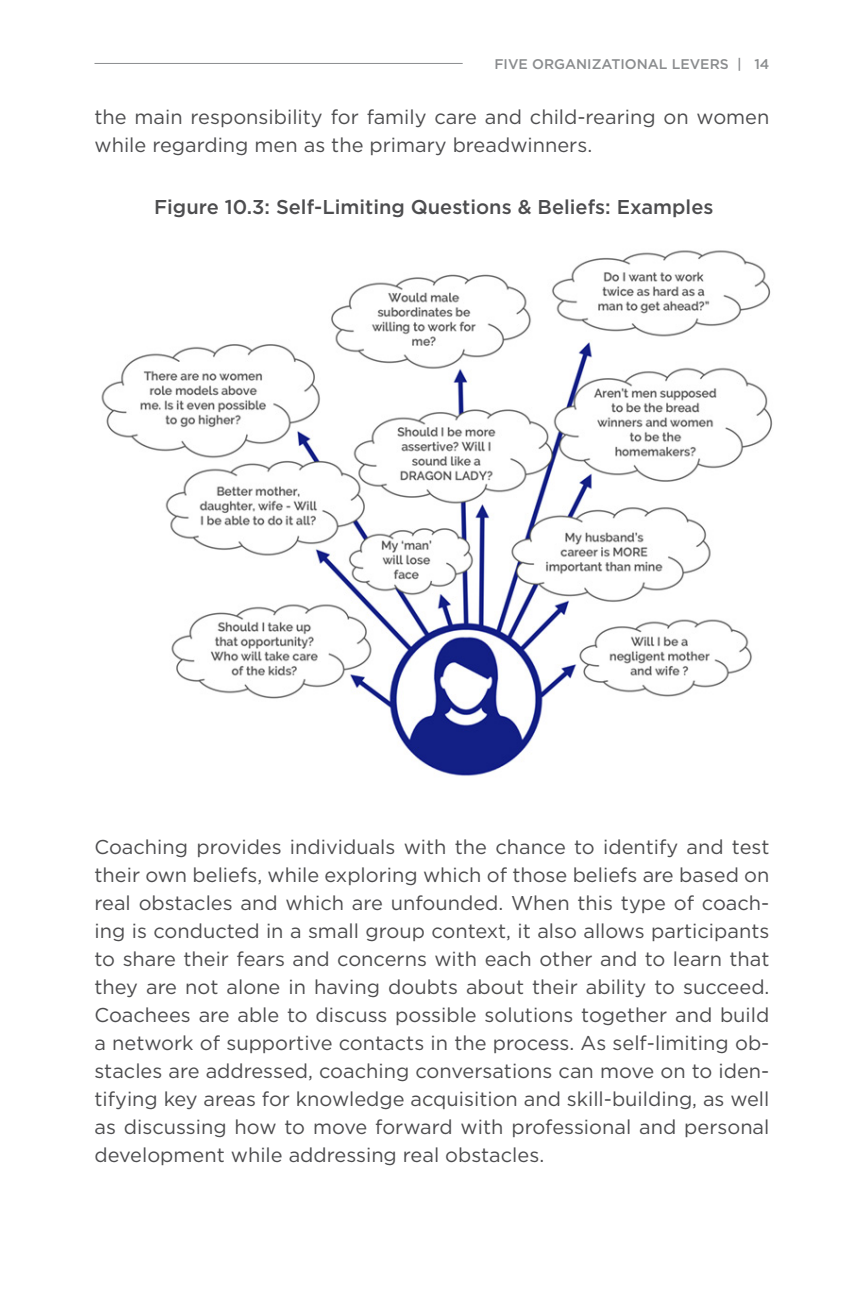
<style>
.page{position:relative;width:864px;height:1296px;background:#fff}
.page>*{position:absolute;margin:0;border:0;box-sizing:border-box;transform-origin:0 0}
.t1{font:20px/28px "Gotham";color:#4d4d4f}
.t2{font:500 20px "Gotham";color:#4d4d4f}
.t3{font:500 14px "Gotham";color:#8a8c8e}
</style>
<div class="page">
<hr style="left:95px;top:63px;width:368px;height:1px;background:#8a8c8e">
<img style="left:101px;top:250px;width:672px;height:526px">
<p class="t3" style="left:494px;top:54px;width:277px">FIVE ORGANIZATIONAL LEVERS | 14</p>
<p class="t1" style="left:95px;top:102px;width:676px">the main responsibility for family care and child-rearing on women while regarding men as the primary breadwinners.</p>
<p class="t2" style="left:154px;top:194px;width:561px">Figure 10.3: Self-Limiting Questions &amp; Beliefs: Examples</p>
<p class="t1" style="left:95px;top:832px;width:677px;text-align:justify">Coaching provides individuals with the chance to identify and test their own beliefs, while exploring which of those beliefs are based on real obstacles and which are unfounded. When this type of coach&shy;ing is conducted in a small group context, it also allows participants to share their fears and concerns with each other and to learn that they are not alone in having doubts about their ability to succeed.<br>Coachees are able to discuss possible solutions together and build a network of supportive contacts in the process. As self-limiting ob&shy;stacles are addressed, coaching conversations can move on to iden&shy;tifying key areas for knowledge acquisition and skill-building, as well as discussing how to move forward with professional and personal development while addressing real obstacles.</p>
</div>
